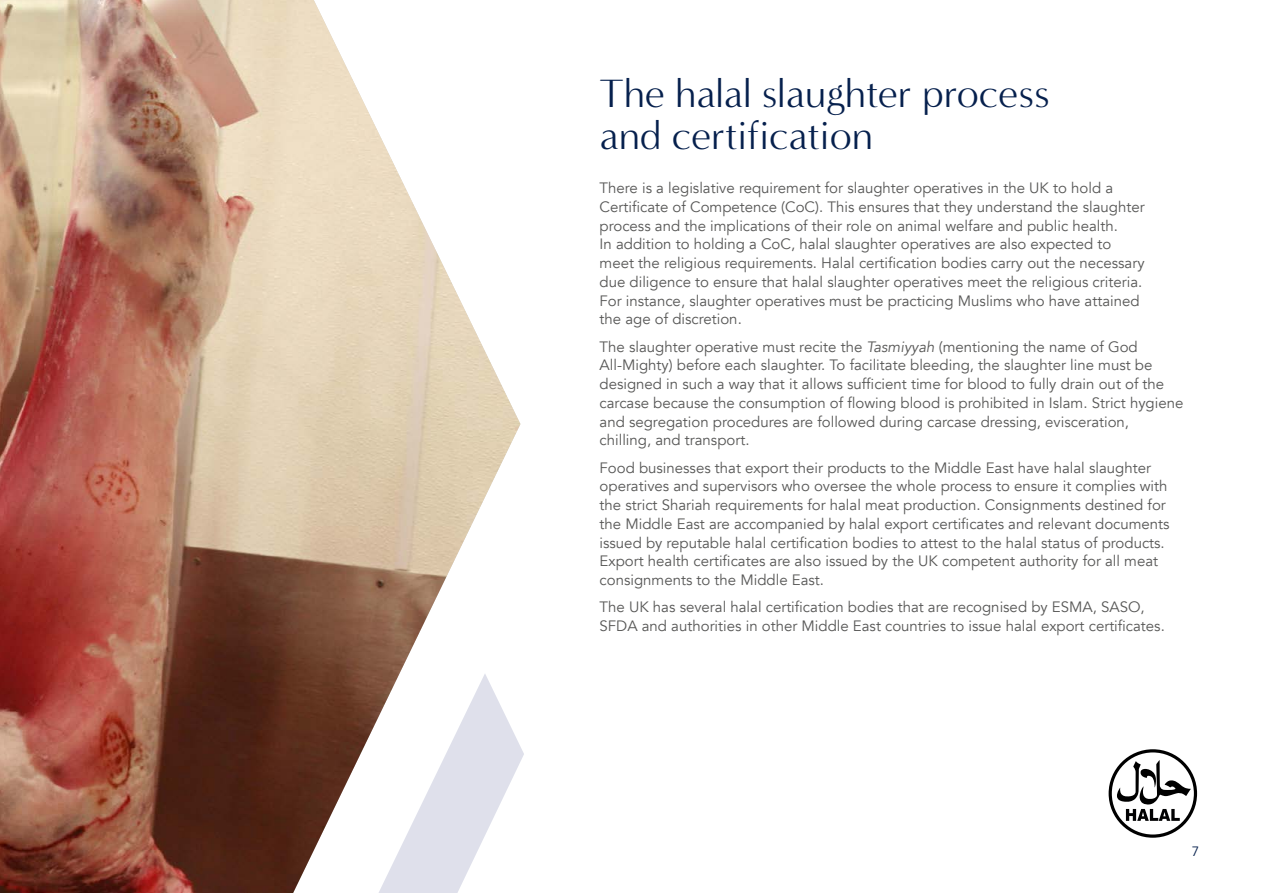
<style>
.page{position:relative;width:1263px;height:893px;background:#fff}
.page>*{position:absolute;margin:0;border:0;box-sizing:border-box;transform-origin:0 0}
.MAIN_HEADING__export{font:40.5px/42px "Minerva Modern";color:#06204d}
.MAIN_BODY__export{font:15px/18.8px "Avenir";color:#575756}
.PAGE_NUMBER__export{font:13.5px "Avenir";color:#06204d}
.s1{font-style:italic}
</style>
<div class="page">
<img style="left:0;top:0;width:520px;height:893px">
<svg style="left:350px;top:673px;width:174px;height:220px"></svg>
<svg style="left:1108px;top:749px;width:89px;height:89px"></svg>
<p class="MAIN_HEADING__export" style="left:600px;top:73px;width:451px">The halal slaughter process and certification</p>
<p class="MAIN_BODY__export" style="left:600px;top:179px;width:547px">There is a legislative requirement for slaughter operatives in the UK to hold a Certificate of Competence (CoC). This ensures that they understand the slaughter process and the implications of their role on animal welfare and public health.<br>In addition to holding a CoC, halal slaughter operatives are also expected to meet the religious requirements. Halal certification bodies carry out the necessary due diligence to ensure that halal slaughter operatives meet the religious criteria.<br>For instance, slaughter operatives must be practicing Muslims who have attained the age of discretion.</p>
<p class="MAIN_BODY__export" style="left:600px;top:337px;width:585px">The slaughter operative must recite the <span class="s1">Tasmiyyah</span> (mentioning the name of God All-Mighty) before each slaughter. To facilitate bleeding, the slaughter line must be designed in such a way that it allows sufficient time for blood to fully drain out of the carcase because the consumption of flowing blood is prohibited in Islam. Strict hygiene and segregation procedures are followed during carcase dressing, evisceration, chilling, and transport.</p>
<p class="MAIN_BODY__export" style="left:600px;top:458px;width:572px">Food businesses that export their products to the Middle East have halal slaughter operatives and supervisors who oversee the whole process to ensure it complies with the strict Shariah requirements for halal meat production. Consignments destined for the Middle East are accompanied by halal export certificates and relevant documents issued by reputable halal certification bodies to attest to the halal status of products.<br>Export health certificates are also issued by the UK competent authority for all meat consignments to the Middle East.</p>
<p class="MAIN_BODY__export" style="left:600px;top:598px;width:567px">The UK has several halal certification bodies that are recognised by ESMA, SASO,<br>SFDA and authorities in other Middle East countries to issue halal export certificates.</p>
<p class="PAGE_NUMBER__export" style="left:1192px;top:843px;width:9px">7</p>
</div>
